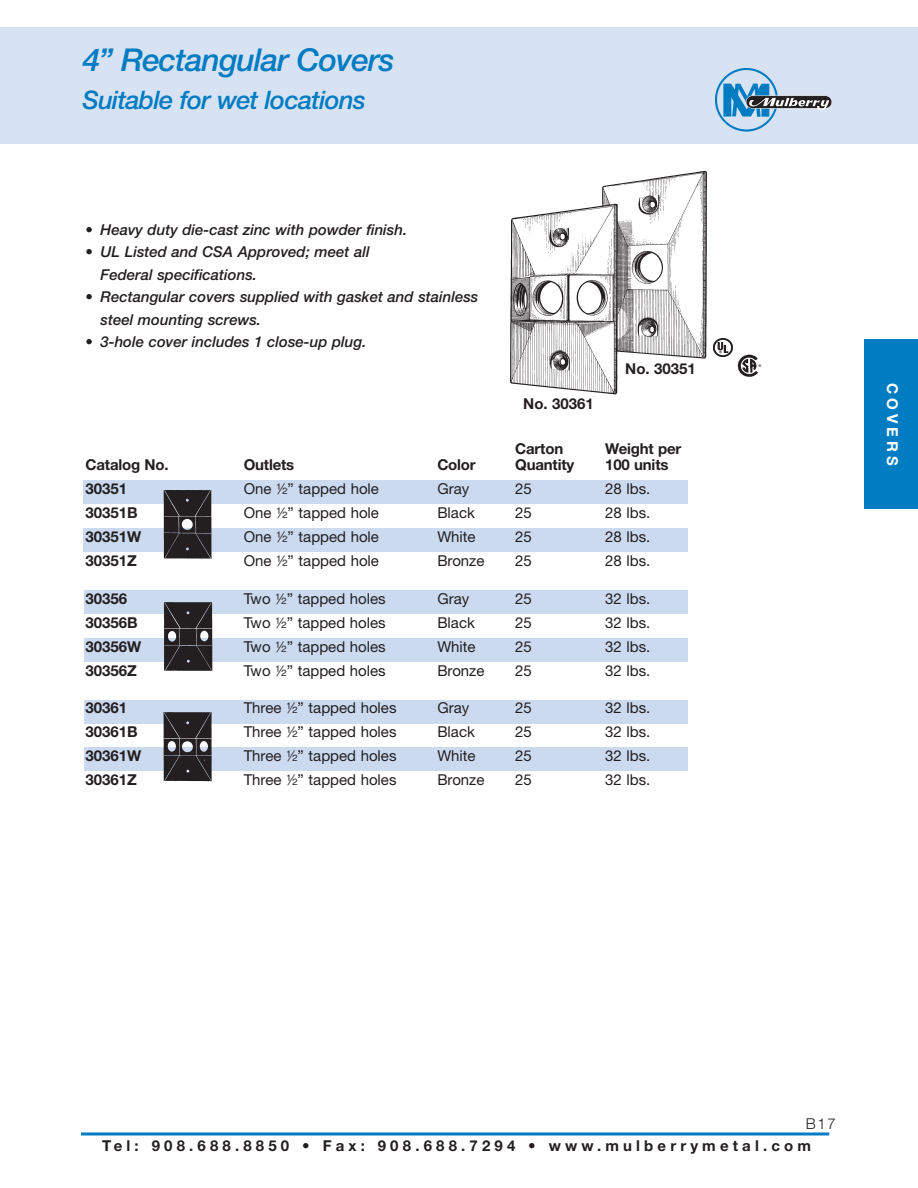
<style>
.page{position:relative;width:918px;height:1188px;background:#fff}
.page>*{position:absolute;margin:0;border:0;box-sizing:border-box;transform-origin:0 0}
.t1{font:italic 500 31.5px "Helvetica Neue";letter-spacing:-.03em;color:#007cc2}
.t2{font:italic 500 25.5px "Helvetica Neue";letter-spacing:-.03em;color:#007cc2}
.t3{font:15px "Helvetica Neue";color:#231f20}
.t4{font:italic 500 15px/22.5px "Helvetica Neue";color:#231f20}
.t5{font:700 15px "Helvetica Neue";color:#231f20}
.t6{font:700 15px "Helvetica Neue";letter-spacing:.28em;color:#231f20}
.t7{font:700 15px "Helvetica Neue";letter-spacing:.28em;color:#fff}
.t8{font:300 15px "Helvetica Neue";color:#231f20}
.s1{font-family:"Sans Fractions Plain"}
</style>
<div class="page">
<div style="left:0;top:27px;width:918px;height:116px;background:#d7e2f3"></div>
<img style="left:715px;top:69px;width:83px;height:63px">
<div style="left:746px;top:96px;width:86px;height:13px;border:1px solid #fff;border-radius:7px"></div>
<img style="left:748px;top:96px;width:84px;height:17px">
<hr style="left:81px;top:1132px;width:748px;height:3px;background:#007cc2">
<img style="left:510px;top:170px;width:223px;height:225px">
<img style="left:713px;top:338px;width:19px;height:19px">
<img style="left:737px;top:354px;width:25px;height:23px">
<div style="left:84px;top:700px;width:604px;height:23px;background:#ccdaf0"></div>
<div style="left:84px;top:747px;width:604px;height:24px;background:#ccdaf0"></div>
<div style="left:84px;top:590px;width:604px;height:24px;background:#ccdaf0"></div>
<div style="left:84px;top:638px;width:604px;height:24px;background:#ccdaf0"></div>
<div style="left:84px;top:481px;width:604px;height:23px;background:#ccdaf0"></div>
<div style="left:84px;top:528px;width:604px;height:24px;background:#ccdaf0"></div>
<img style="left:163px;top:490px;width:49px;height:69px">
<img style="left:163px;top:602px;width:50px;height:69px">
<img style="left:157px;top:712px;width:58px;height:70px">
<div style="left:864px;top:339px;width:54px;height:170px;background:#007cc2"></div>
<h1 class="t1" style="left:83px;top:49px;width:314px">4” Rectangular Covers</h1>
<h2 class="t2" style="left:83px;top:91px;width:285px">Suitable for wet locations</h2>
<p class="t4" style="left:86px;top:220px;width:323px">• Heavy duty die-cast zinc with powder finish.</p>
<p class="t4" style="left:101px;top:242px;width:271px;text-indent:-15px">• UL Listed and CSA Approved; meet all<br>Federal specifications.</p>
<p class="t4" style="left:101px;top:287px;width:379px;text-indent:-15px">• Rectangular covers supplied with gasket and stainless steel mounting screws.</p>
<p class="t4" style="left:86px;top:332px;width:283px">• 3-hole cover includes 1 close-up plug.</p>
<p class="t5" style="left:523px;top:399px;width:72px">No. 30361</p>
<p class="t5" style="left:625px;top:364px;width:72px">No. 30351</p>
<p class="t5" style="left:515px;top:443px;width:50px">Carton</p>
<p class="t5" style="left:605px;top:443px;width:78px">Weight per</p>
<p class="t5" style="left:86px;top:459px;width:85px">Catalog No.</p>
<p class="t5" style="left:244px;top:459px;width:52px">Outlets</p>
<p class="t5" style="left:437px;top:459px;width:40px">Color</p>
<p class="t5" style="left:515px;top:459px;width:61px">Quantity</p>
<p class="t5" style="left:605px;top:459px;width:65px">100 units</p>
<p class="t5" style="left:86px;top:483px;width:43px">30351</p>
<p class="t3" style="left:244px;top:483px;width:137px">One <span class="s1">2</span>” tapped hole</p>
<p class="t3" style="left:437px;top:483px;width:33px">Gray</p>
<p class="t3" style="left:515px;top:483px;width:18px">25</p>
<p class="t3" style="left:605px;top:483px;width:47px">28 lbs.</p>
<p class="t5" style="left:86px;top:507px;width:54px">30351B</p>
<p class="t3" style="left:244px;top:507px;width:137px">One <span class="s1">2</span>” tapped hole</p>
<p class="t3" style="left:437px;top:507px;width:39px">Black</p>
<p class="t3" style="left:515px;top:507px;width:18px">25</p>
<p class="t3" style="left:605px;top:507px;width:47px">28 lbs.</p>
<p class="t5" style="left:86px;top:531px;width:57px">30351W</p>
<p class="t3" style="left:244px;top:531px;width:137px">One <span class="s1">2</span>” tapped hole</p>
<p class="t3" style="left:437px;top:531px;width:40px">White</p>
<p class="t3" style="left:515px;top:531px;width:18px">25</p>
<p class="t3" style="left:605px;top:531px;width:47px">28 lbs.</p>
<p class="t5" style="left:86px;top:555px;width:53px">30351Z</p>
<p class="t3" style="left:244px;top:555px;width:137px">One <span class="s1">2</span>” tapped hole</p>
<p class="t3" style="left:437px;top:555px;width:49px">Bronze</p>
<p class="t3" style="left:515px;top:555px;width:18px">25</p>
<p class="t3" style="left:605px;top:555px;width:47px">28 lbs.</p>
<p class="t5" style="left:86px;top:593px;width:43px">30356</p>
<p class="t3" style="left:244px;top:593px;width:143px">Two <span class="s1">2</span>” tapped holes</p>
<p class="t3" style="left:437px;top:593px;width:33px">Gray</p>
<p class="t3" style="left:515px;top:593px;width:18px">25</p>
<p class="t3" style="left:605px;top:593px;width:47px">32 lbs.</p>
<p class="t5" style="left:86px;top:617px;width:54px">30356B</p>
<p class="t3" style="left:244px;top:617px;width:143px">Two <span class="s1">2</span>” tapped holes</p>
<p class="t3" style="left:437px;top:617px;width:39px">Black</p>
<p class="t3" style="left:515px;top:617px;width:18px">25</p>
<p class="t3" style="left:605px;top:617px;width:47px">32 lbs.</p>
<p class="t5" style="left:86px;top:641px;width:57px">30356W</p>
<p class="t3" style="left:244px;top:641px;width:143px">Two <span class="s1">2</span>” tapped holes</p>
<p class="t3" style="left:437px;top:641px;width:40px">White</p>
<p class="t3" style="left:515px;top:641px;width:18px">25</p>
<p class="t3" style="left:605px;top:641px;width:47px">32 lbs.</p>
<p class="t5" style="left:86px;top:665px;width:53px">30356Z</p>
<p class="t3" style="left:244px;top:665px;width:143px">Two <span class="s1">2</span>” tapped holes</p>
<p class="t3" style="left:437px;top:665px;width:49px">Bronze</p>
<p class="t3" style="left:515px;top:665px;width:18px">25</p>
<p class="t3" style="left:605px;top:665px;width:47px">32 lbs.</p>
<p class="t5" style="left:86px;top:702px;width:43px">30361</p>
<p class="t3" style="left:244px;top:702px;width:154px">Three <span class="s1">2</span>” tapped holes</p>
<p class="t3" style="left:437px;top:702px;width:33px">Gray</p>
<p class="t3" style="left:515px;top:702px;width:18px">25</p>
<p class="t3" style="left:605px;top:702px;width:47px">32 lbs.</p>
<p class="t5" style="left:86px;top:726px;width:54px">30361B</p>
<p class="t3" style="left:244px;top:726px;width:154px">Three <span class="s1">2</span>” tapped holes</p>
<p class="t3" style="left:437px;top:726px;width:39px">Black</p>
<p class="t3" style="left:515px;top:726px;width:18px">25</p>
<p class="t3" style="left:605px;top:726px;width:47px">32 lbs.</p>
<p class="t5" style="left:86px;top:750px;width:57px">30361W</p>
<p class="t3" style="left:244px;top:750px;width:154px">Three <span class="s1">2</span>” tapped holes</p>
<p class="t3" style="left:437px;top:750px;width:40px">White</p>
<p class="t3" style="left:515px;top:750px;width:18px">25</p>
<p class="t3" style="left:605px;top:750px;width:47px">32 lbs.</p>
<p class="t5" style="left:86px;top:774px;width:53px">30361Z</p>
<p class="t3" style="left:244px;top:774px;width:154px">Three <span class="s1">2</span>” tapped holes</p>
<p class="t3" style="left:437px;top:774px;width:49px">Bronze</p>
<p class="t3" style="left:515px;top:774px;width:18px">25</p>
<p class="t3" style="left:605px;top:774px;width:47px">32 lbs.</p>
<p class="t7" style="left:898px;top:383px;width:85px;rotate:90deg">COVERS</p>
<p class="t8" style="left:806px;top:1119px;width:32px">B17</p>
<p class="t6" style="left:102px;top:1140px;width:710px">Tel: 908.688.8850 • Fax: 908.688.7294 • www.mulberrymetal.com</p>
</div>
